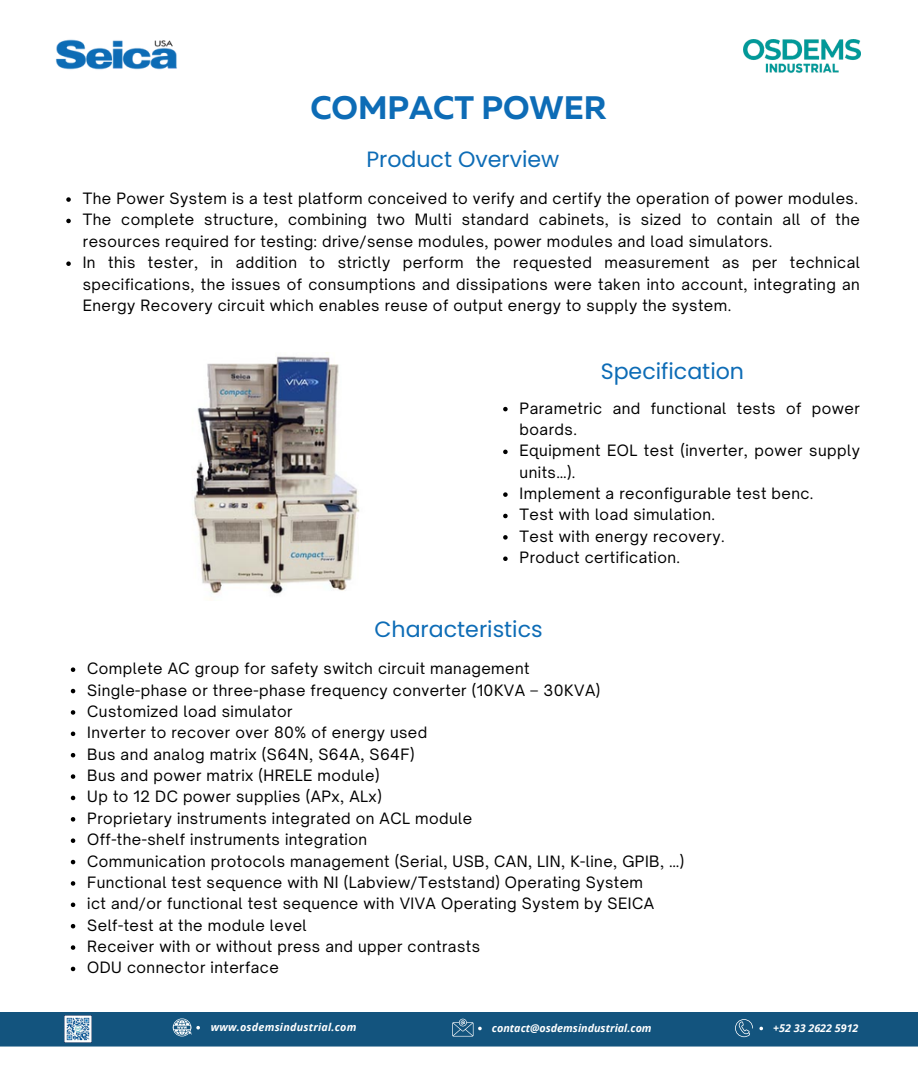
<style>
.page{position:relative;width:918px;height:1080px;background:#fff}
.page>*{position:absolute;margin:0;border:0;box-sizing:border-box;transform-origin:0 0}
.t1{font:700 32.55px "Muller";color:#0d6cb6}
.t2{font:22.2px "Poppins";color:#0d6cb6}
.t3{font:15px/21.3px "Open Sauce One";letter-spacing:.03em;color:#000}
.t4{font:italic 700 10.8px "Open Sans";color:#fff}
.t5{font:italic 700 10.8px "Open Sans";letter-spacing:.02em;color:#fff}
</style>
<div class="page">
<img style="left:743px;top:40px;width:117px;height:33px">
<img style="left:55px;top:39px;width:122px;height:31px">
<svg style="left:0;top:1012px;width:918px;height:35px;background:#1b5a82"></svg>
<svg style="left:66px;top:197px;width:5px;height:5px"></svg>
<svg style="left:66px;top:219px;width:5px;height:4px"></svg>
<svg style="left:66px;top:261px;width:5px;height:5px"></svg>
<svg style="left:503px;top:407px;width:5px;height:4px"></svg>
<svg style="left:503px;top:450px;width:5px;height:4px"></svg>
<svg style="left:503px;top:492px;width:5px;height:5px"></svg>
<svg style="left:503px;top:514px;width:5px;height:4px"></svg>
<svg style="left:503px;top:535px;width:5px;height:5px"></svg>
<svg style="left:503px;top:556px;width:5px;height:5px"></svg>
<img style="left:194px;top:356px;width:166px;height:238px">
<div style="left:342px;top:366px;width:90px;height:86px;background:#fff"></div>
<svg style="left:71px;top:667px;width:4px;height:5px"></svg>
<svg style="left:71px;top:689px;width:4px;height:4px"></svg>
<svg style="left:71px;top:710px;width:4px;height:5px"></svg>
<svg style="left:71px;top:732px;width:4px;height:4px"></svg>
<svg style="left:71px;top:753px;width:4px;height:4px"></svg>
<svg style="left:71px;top:774px;width:4px;height:5px"></svg>
<svg style="left:71px;top:796px;width:4px;height:4px"></svg>
<svg style="left:71px;top:817px;width:4px;height:5px"></svg>
<svg style="left:71px;top:838px;width:4px;height:5px"></svg>
<svg style="left:71px;top:860px;width:4px;height:4px"></svg>
<svg style="left:71px;top:881px;width:4px;height:5px"></svg>
<svg style="left:71px;top:903px;width:4px;height:4px"></svg>
<svg style="left:71px;top:924px;width:4px;height:4px"></svg>
<svg style="left:71px;top:945px;width:4px;height:5px"></svg>
<svg style="left:71px;top:967px;width:4px;height:4px"></svg>
<p class="t1" style="left:310px;top:94px;width:298px">COMPACT POWER</p>
<p class="t2" style="left:366px;top:144px;width:195px">Product Overview</p>
<p class="t3" style="left:83px;top:188px;width:777px">The Power System is a test platform conceived to verify and certify the operation of power modules.</p>
<p class="t3" style="left:83px;top:209px;width:779px">The complete structure, combining two Multi standard cabinets, is sized to contain all of the resources required for testing: drive/sense modules, power modules and load simulators.</p>
<p class="t3" style="left:83px;top:252px;width:779px;text-align:justify">In this tester, in addition to strictly perform the requested measurement as per technical specifications, the issues of consumptions and dissipations were taken into account, integrating an Energy Recovery circuit which enables reuse of output energy to supply the system.</p>
<p class="t2" style="left:601px;top:355px;width:145px">Specification</p>
<p class="t3" style="left:520px;top:397px;width:342px">Parametric and functional tests of power boards.</p>
<p class="t3" style="left:520px;top:440px;width:342px">Equipment EOL test (inverter, power supply units…).</p>
<p class="t3" style="left:520px;top:483px;width:295px">Implement a reconfigurable test benc.</p>
<p class="t3" style="left:520px;top:504px;width:197px">Test with load simulation.</p>
<p class="t3" style="left:520px;top:525px;width:206px">Test with energy recovery.</p>
<p class="t3" style="left:520px;top:547px;width:162px">Product certification.</p>
<p class="t2" style="left:374px;top:614px;width:170px">Characteristics</p>
<p class="t3" style="left:87px;top:658px;width:444px">Complete AC group for safety switch circuit management</p>
<p class="t3" style="left:87px;top:679px;width:515px">Single-phase or three-phase frequency converter (10KVA – 30KVA)</p>
<p class="t3" style="left:87px;top:701px;width:207px">Customized load simulator</p>
<p class="t3" style="left:87px;top:722px;width:342px">Inverter to recover over 80% of energy used</p>
<p class="t3" style="left:87px;top:743px;width:329px">Bus and analog matrix (S64N, S64A, S64F)</p>
<p class="t3" style="left:87px;top:765px;width:294px">Bus and power matrix (HRELE module)</p>
<p class="t3" style="left:87px;top:786px;width:296px">Up to 12 DC power supplies (APx, ALx)</p>
<p class="t3" style="left:87px;top:807px;width:386px">Proprietary instruments integrated on ACL module</p>
<p class="t3" style="left:87px;top:829px;width:281px">Off-the-shelf instruments integration</p>
<p class="t3" style="left:87px;top:850px;width:599px">Communication protocols management (Serial, USB, CAN, LIN, K-line, GPIB, …)</p>
<p class="t3" style="left:87px;top:872px;width:557px">Functional test sequence with NI (Labview/Teststand) Operating System</p>
<p class="t3" style="left:87px;top:893px;width:568px">ict and/or functional test sequence with VIVA Operating System by SEICA</p>
<p class="t3" style="left:87px;top:914px;width:221px">Self-test at the module level</p>
<p class="t3" style="left:87px;top:936px;width:394px">Receiver with or without press and upper contrasts</p>
<p class="t3" style="left:87px;top:957px;width:193px">ODU connector interface</p>
<p class="t5" style="left:211px;top:1020px;width:147px">www.osdemsindustrial.com</p>
<p class="t4" style="left:492px;top:1021px;width:161px">contact@osdemsindustrial.com</p>
<p class="t4" style="left:773px;top:1021px;width:87px">+52 33 2622 5912</p>
</div>
